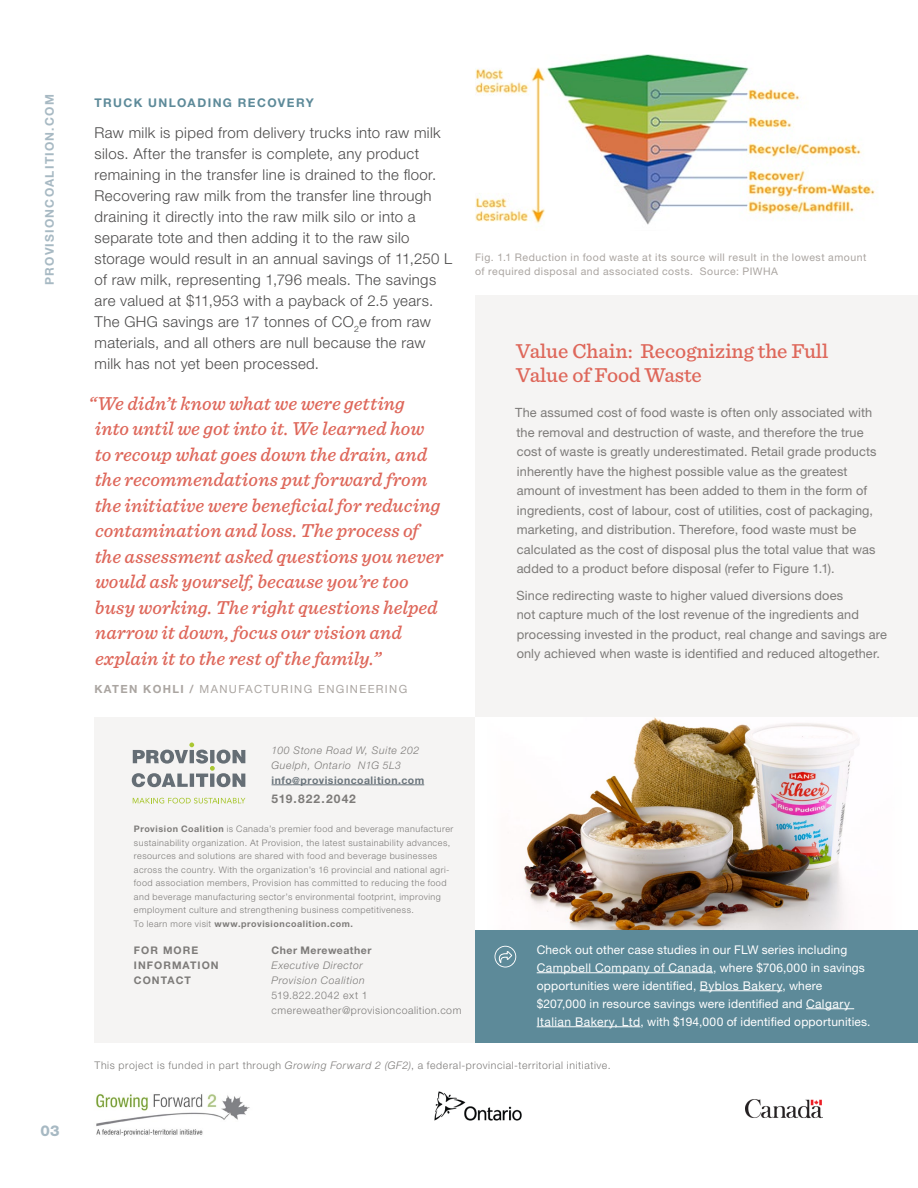
<style>
.page{position:relative;width:918px;height:1188px;background:#fff}
.page>*{position:absolute;margin:0;border:0;box-sizing:border-box;transform-origin:0 0}
.t1{font:500 21px/24px "Sentinel";color:#de675a}
.t2{font:italic 500 19.5px/25.5px "Sentinel";color:#de675a}
.t3{font:300 15px/21px "Helvetica Neue LT Std";letter-spacing:.025em;color:#4b4a4a}
.t4{font:800 15px "Helvetica Neue LT Std";color:#a7b9c3}
.t5{font:12.75px/19.5px "Helvetica Neue LT Std";letter-spacing:.01em;color:#7d7b79}
.t6{font:12px/18px "Helvetica Neue LT Std";letter-spacing:.015em;color:#fff}
.t7{font:700 12px "Helvetica Neue LT Std";letter-spacing:.1em;color:#a7b9c3}
.t8{font:700 12px "Helvetica Neue LT Std";letter-spacing:.115em;color:#5d8a99}
.t9{font:700 12px "Helvetica Neue LT Std";letter-spacing:.085em;color:#7d7b79}
.t10{font:700 11.25px "Helvetica Neue LT Std";letter-spacing:.12em;color:#aaa5a1}
.t11{font:11.25px "Helvetica Neue LT Std";color:#aaa5a1}
.t12{font:300 10.5px/15px "Helvetica Neue LT Std";letter-spacing:.055em;color:#7d7b79}
.t13{font:10.5px/13.5px "Helvetica Neue LT Std";letter-spacing:.05em;color:#aaa5a1}
.t14{font:italic 300 10.5px/15px "Helvetica Neue LT Std";letter-spacing:.055em;color:#7d7b79}
.t15{font:700 10.5px/15px "Helvetica Neue LT Std";letter-spacing:.1em;color:#7d7b79}
.t16{font:300 9px/13.5px "Helvetica Neue LT Std";letter-spacing:.055em;color:#7d7b79}
.s1{font-weight:400}
.s2{font-weight:700;font-style:normal;color:#6a747b}
.s3{font-weight:700;font-style:normal;font-size:9.75px;color:#6a747b}
.s4{font-weight:700}
.s5{font-style:italic}
</style>
<div class="page">
<img style="left:745px;top:1099px;width:78px;height:19px">
<img style="left:434px;top:1091px;width:88px;height:30px">
<img style="left:96px;top:1094px;width:154px;height:42px">
<div style="left:94px;top:717px;width:381px;height:325px;background:#f5f4f3"></div>
<svg style="left:132px;top:742px;width:113px;height:45px"></svg>
<svg style="left:133px;top:798px;width:112px;height:6px"></svg>
<svg style="left:272px;top:784px;width:28px;height:2px"></svg>
<hr style="left:300px;top:785px;width:124px;height:1px;background:#6a747b">
<img style="left:524px;top:717px;width:335px;height:213px">
<div style="left:475px;top:296px;width:443px;height:421px;background:#f5f4f3"></div>
<img style="left:475px;top:54px;width:400px;height:176px">
<div style="left:475px;top:930px;width:443px;height:112px;background:#5d8a99"></div>
<hr style="left:537px;top:972px;width:176px;height:1px;background:#fff">
<hr style="left:700px;top:990px;width:82px;height:1px;background:#fff">
<hr style="left:806px;top:1008px;width:48px;height:1px;background:#fff">
<hr style="left:537px;top:1026px;width:103px;height:1px;background:#fff">
<svg style="left:495px;top:946px;width:21px;height:22px"></svg>
<p class="t7" style="left:42px;top:285px;width:192px;rotate:-90deg">provisioncoalition.com</p>
<p class="t4" style="left:40px;top:1121px;width:21px">03</p>
<p class="t8" style="left:94px;top:95px;width:221px">Truck Unloading Recovery</p>
<p class="t3" style="left:94px;top:122px;width:359px">Raw milk is piped from delivery trucks into raw milk silos. After the transfer is complete, any product remaining in the transfer line is drained to the floor.<br>Recovering raw milk from the transfer line through draining it directly into the raw milk silo or into a separate tote and then adding it to the raw silo storage would result in an annual savings of 11,250 L of raw milk, representing 1,796 meals. The savings are valued at $11,953 with a payback of 2.5 years.<br>The GHG savings are 17 tonnes of CO<sub>2</sub>e from raw materials, and all others are null because the raw milk has not yet been processed.</p>
<p class="t2" style="left:95px;top:389px;width:350px;text-indent:-6px">“We didn’t know what we were getting into until we got into it. We learned how to recoup what goes down the drain, and the recommendations put forward from the initiative were beneficial for reducing contamination and loss. The process of the assessment asked questions you never would ask yourself, because you’re too busy working. The right questions helped narrow it down, focus our vision and explain it to the rest of the family.”</p>
<p class="t10" style="left:94px;top:682px;width:115px">Katen Kohli / <span class="s1">manufactu</span></p>
<p class="t11" style="left:281px;top:682px;width:17px">ring</p>
<p class="t11" style="left:318px;top:682px;width:9px">enginee</p>
<p class="t11" style="left:376px;top:682px;width:17px">ring</p>
<p class="t13" style="left:475px;top:250px;width:393px">Fig. 1.1 Reduction in food waste at its source will result in the lowest amount of required disposal and associated costs. Source: PIWHA</p>
<h1 class="t1" style="left:516px;top:338px;width:314px">Value Chain: Recognizing the Full<br>Value of Food Waste</h1>
<p class="t5" style="left:515px;top:403px;width:363px">The assumed cost of food waste is often only associated with the removal and destruction of waste, and therefore the true cost of waste is greatly underestimated. Retail grade products inherently have the highest possible value as the greatest amount of investment has been added to them in the form of ingredients, cost of labour, cost of utilities, cost of packaging, marketing, and distribution. Therefore, food waste must be calculated as the cost of disposal plus the total value that was added to a product before disposal (refer to Figure 1.1).</p>
<p class="t5" style="left:517px;top:585px;width:372px">Since redirecting waste to higher valued diversions does<br>not capture much of the lost revenue of the ingredients and processing invested in the product, real change and savings are only achieved when waste is identified and reduced altogether.</p>
<p class="t14" style="left:272px;top:742px;width:154px">100 Stone Road W, Suite 202<br>Guelph, Ontario N1G 5L3 <span class="s2">info</span><span class="s3">@</span><span class="s2">provisioncoalition.com</span></p>
<p class="t9" style="left:272px;top:792px;width:86px">519.822.2042</p>
<p class="t16" style="left:134px;top:822px;width:321px"><span class="s4">Provision Coalition</span> is Canada’s premier food and beverage manufacturer sustainability organization. At Provision, the latest sustainability advances, resources and solutions are shared with food and beverage businesses across the country. With the organization’s 16 provincial and national agri&shy;food association members, Provision has committed to reducing the food and beverage manufacturing sector’s environmental footprint, improving employment culture and strengthening business competitiveness.<br>To learn more visit <span class="s4">www.provisioncoalition.com.</span></p>
<p class="t15" style="left:134px;top:943px;width:86px">For more information<br>Contact</p>
<p class="t15" style="left:272px;top:943px;width:102px">Cher Mereweather</p>
<p class="t14" style="left:272px;top:958px;width:95px">Executive Director<br>Provision Coalition</p>
<p class="t12" style="left:272px;top:988px;width:191px">519.822.2042 ext 1 cmereweather@provisioncoalition.com</p>
<p class="t6" style="left:537px;top:940px;width:335px">Check out other case studies in our FLW series including Campbell Company of Canada, where $706,000 in savings opportunities were identified, Byblos Bakery, where $207,000 in resource savings were identified and Calgary Italian Bakery, Ltd, with $194,000 of identified opportunities.</p>
<p class="t12" style="left:94px;top:1057px;width:518px">This project is funded in part through <span class="s5">Growing Forward 2 (GF2)</span>, a federal-provincial-territorial initiative.</p>
</div>
